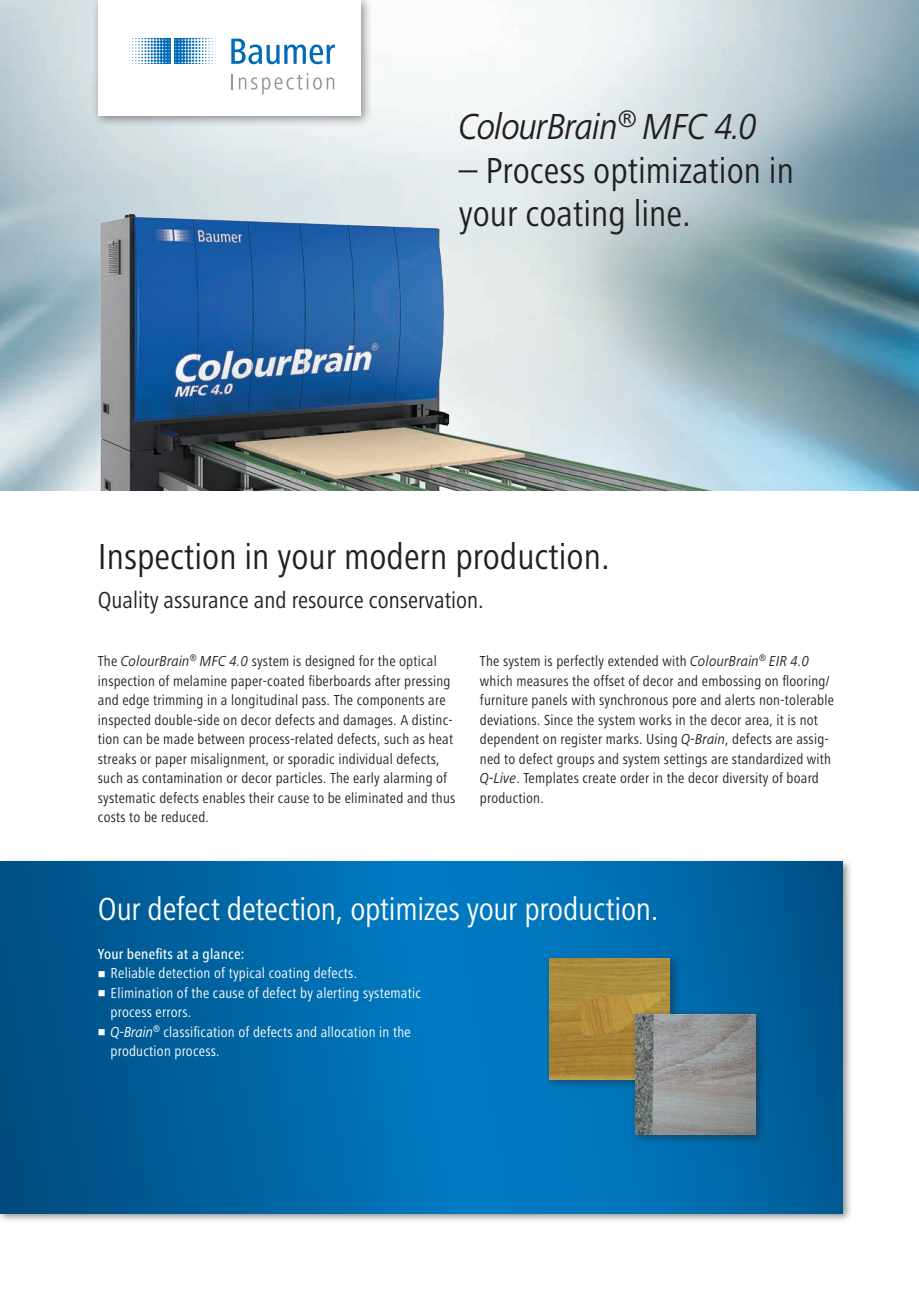
<style>
.page{position:relative;width:919px;height:1289px;background:#fff}
.page>*{position:absolute;margin:0;border:0;box-sizing:border-box;transform-origin:0 0}
.t1{font:condensed 37.5px/43.5px "Frutiger Next LT";color:#231f20}
.t2{font:italic 37.5px "Frutiger Next Pro";letter-spacing:-.025em;color:#231f20;scale:.9 1}
.t3{font:condensed 33px "Frutiger Next LT";letter-spacing:-.005em;color:#fff}
.t4{font:condensed 24px "Frutiger Next LT";color:#231f20}
.t5{font:condensed 15px/19.5px "Frutiger Next LT";letter-spacing:.015em;color:#231f20}
.t6{font:condensed 15px/19.5px "Frutiger Next LT";letter-spacing:.015em;color:#fff}
.t7{font:500 condensed 15px "Frutiger Next LT";letter-spacing:.015em;color:#fff}
.s1{font-family:"Frutiger Next Pro";font-style:italic;font-stretch:normal}
.s2{font-style:italic;font-stretch:normal}
</style>
<div class="page">
<img style="left:0;top:0;width:918px;height:490px">
<img style="left:0;top:48px;width:799px;height:442px">
<div style="left:0;top:858px;width:852px;height:365px;background:#231f20;opacity:.5"></div>
<svg style="left:0;top:862px;width:842px;height:351px;background:#0066a6"></svg>
<div style="left:544px;top:953px;width:137px;height:137px;background:#231f20;opacity:.5"></div>
<img style="left:549px;top:958px;width:120px;height:120px">
<div style="left:629px;top:1008px;width:137px;height:137px;background:#231f20;opacity:.5"></div>
<img style="left:635px;top:1014px;width:120px;height:120px">
<div style="left:92px;top:0;width:281px;height:128px;background:#231f20;opacity:.5"></div>
<div style="left:98px;top:0;width:262px;height:115px;background:#fff"></div>
<svg style="left:231px;top:39px;width:104px;height:25px"></svg>
<svg style="left:129px;top:38px;width:87px;height:26px"></svg>
<svg style="left:231px;top:74px;width:2px;height:15px"></svg>
<svg style="left:239px;top:73px;width:95px;height:21px"></svg>
<svg style="left:99px;top:970px;width:17px;height:8px"></svg>
<svg style="left:99px;top:990px;width:17px;height:8px"></svg>
<svg style="left:99px;top:1029px;width:17px;height:8px"></svg>
<h1 class="t2" style="left:459px;top:105px;width:333px">ColourBrain<sup>®</sup> MFC 4.0</h1>
<h1 class="t1" style="left:459px;top:149px;width:336px">– Process optimization in your coating line.</h1>
<h1 class="t1" style="left:98px;top:534px;width:513px">Inspection in your modern production.</h1>
<h3 class="t4" style="left:98px;top:586px;width:387px">Quality assurance and resource conservation.</h3>
<p class="t5" style="left:98px;top:651px;width:359px">The <span class="s1">ColourBrain</span><sup>®</sup> <span class="s2">MFC 4.0</span> system is designed for the optical inspection of melamine paper-coated fiberboards after pressing and edge trimming in a longitudinal pass. The components are inspected double-side on decor defects and damages. A distinc&shy;tion can be made between process-related defects, such as heat streaks or paper misalignment, or sporadic individual defects, such as contamination or decor particles. The early alarming of systematic defects enables their cause to be eliminated and thus costs to be reduced.</p>
<p class="t5" style="left:480px;top:651px;width:355px">The system is perfectly extended with <span class="s1">ColourBrain</span><sup>®</sup> <span class="s2">EIR 4.0 </span>which measures the offset of decor and embossing on flooring/ furniture panels with synchronous pore and alerts non-tolerable deviations. Since the system works in the decor area, it is not dependent on register marks. Using <span class="s1">Q-Brain</span>, defects are assig&shy;ned to defect groups and system settings are standardized with <span class="s1">Q-Live</span>. Templates create order in the decor diversity of board production.</p>
<h2 class="t3" style="left:98px;top:890px;width:562px">Our defect detection, optimizes your production.</h2>
<p class="t7" style="left:98px;top:945px;width:148px">Your benefits at a glance:</p>
<p class="t6" style="left:111px;top:963px;width:312px">Reliable detection of typical coating defects.<br>Elimination of the cause of defect by alerting systematic process errors.<br><span class="s1">Q-Brain</span><sup>®</sup> classification of defects and allocation in the production process.</p>
</div>
